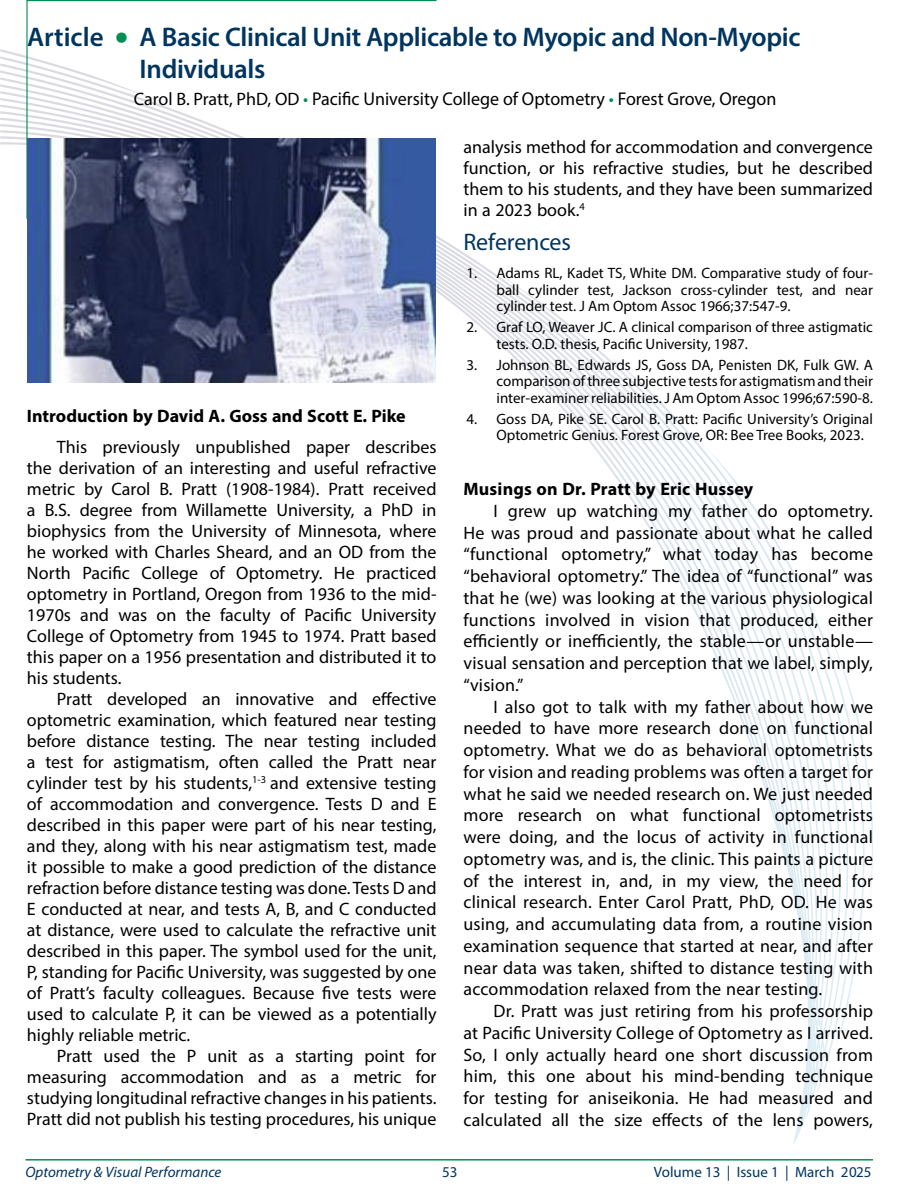
<style>
.page{position:relative;width:900px;height:1200px;background:#fff}
.page>*{position:absolute;margin:0;border:0;box-sizing:border-box;transform-origin:0 0}
.Article_Title{font:600 27px/31.5px "Myriad Pro";letter-spacing:-.01em;color:#00355f}
.Body{font:24px "Myriad Pro";letter-spacing:-.01em;color:#00355f}
.Article_Title-2{font:18.6px "Myriad Pro";color:#000}
.Body-2{font:18px/21px "Myriad Pro";color:#000;text-align:justify}
.Body-3{font:700 18px "Myriad Pro";color:#000}
.t1{font:15px/16.5px "Myriad Pro";color:#000;text-align:justify}
.t2{font:italic 15px "Myriad Pro";color:#00355f}
.t3{font:15px "Myriad Pro";color:#00355f}
.s1{font-size:43.5px;color:#008f51}
.s2{font-size:18px}
.s3{color:#008f51}
</style>
<div class="page">
<hr style="left:26px;top:1159px;width:847px;height:2px;background:#008f51">
<svg style="left:0;top:106px;width:493px;height:277px"></svg>
<svg style="left:493px;top:272px;width:114px;height:193px"></svg>
<svg style="left:0;top:49px;width:26px;height:57px"></svg>
<svg style="left:607px;top:357px;width:99px;height:278px"></svg>
<svg style="left:706px;top:453px;width:109px;height:366px"></svg>
<svg style="left:774px;top:616px;width:99px;height:529px"></svg>
<svg style="left:26px;top:0;width:412px;height:220px"></svg>
<img style="left:28px;top:138px;width:408px;height:244px">
<p class="Article_Title" style="left:140px;top:21px;width:663px;text-indent:-113px">Article <span class="s1">•</span> A Basic Clinical Unit Applicable to Myopic and Non-Myopic<br>Individuals</p>
<p class="Article_Title-2" style="left:134px;top:87px;width:644px"><span class="s2">Carol B. Pratt, PhD, OD</span> <span class="s3">•</span> Pacific University College of Optometry <span class="s3">•</span> Forest Grove, Oregon</p>
<p class="Body-3" style="left:27px;top:404px;width:380px">Introduction by David A. Goss and Scott E. Pike</p>
<p class="Body-2" style="left:27px;top:436px;width:411px;text-indent:30px">This previously unpublished paper describes the derivation of an interesting and useful refractive metric by Carol B. Pratt (1908-1984). Pratt received a B.S. degree from Willamette University, a PhD in biophysics from the University of Minnesota, where he worked with Charles Sheard, and an OD from the North Pacific College of Optometry. He practiced optometry in Portland, Oregon from 1936 to the mid-1970s and was on the faculty of Pacific University College of Optometry from 1945 to 1974. Pratt based this paper on a 1956 presentation and distributed it to his students.</p>
<p class="Body-2" style="left:27px;top:688px;width:411px;text-indent:30px">Pratt developed an innovative and effective optometric examination, which featured near testing before distance testing. The near testing included a test for astigmatism, often called the Pratt near cylinder test by his students,<sup>1-3</sup> and extensive testing of accommodation and convergence. Tests D and E described in this paper were part of his near testing, and they, along with his near astigmatism test, made it possible to make a good prediction of the distance refraction before distance testing was done. Tests D and E conducted at near, and tests A, B, and C conducted at distance, were used to calculate the refractive unit described in this paper. The symbol used for the unit, P, standing for Pacific University, was suggested by one of Pratt’s faculty colleagues. Because five tests were used to calculate P, it can be viewed as a potentially highly reliable metric.</p>
<p class="Body-2" style="left:27px;top:1045px;width:411px;text-indent:30px">Pratt used the P unit as a starting point for measuring accommodation and as a metric for studying longitudinal refractive changes in his patients.<br>Pratt did not publish his testing procedures, his unique</p>
<p class="Body-2" style="left:464px;top:136px;width:411px">analysis method for accommodation and convergence function, or his refractive studies, but he described them to his students, and they have been summarized in a 2023 book.<sup>4</sup></p>
<p class="Body" style="left:464px;top:227px;width:109px">References</p>
<p class="t1" style="left:496px;top:265px;width:378px;text-indent:-30px">1. Adams RL, Kadet TS, White DM. Comparative study of four&shy;ball cylinder test, Jackson cross-cylinder test, and near cylinder test. J Am Optom Assoc 1966;37:547-9.</p>
<p class="t1" style="left:496px;top:319px;width:378px;text-indent:-30px">2. Graf LO, Weaver JC. A clinical comparison of three astigmatic tests. O.D. thesis, Pacific University, 1987.</p>
<p class="t1" style="left:496px;top:356px;width:378px;text-indent:-30px">3. Johnson BL, Edwards JS, Goss DA, Penisten DK, Fulk GW. A comparison of three subjective tests for astigmatism and their inter-examiner reliabilities. J Am Optom Assoc 1996;67:590-8.</p>
<p class="t1" style="left:496px;top:410px;width:378px;text-indent:-30px">4. Goss DA, Pike SE. Carol B. Pratt: Pacific University’s Original<br>Optometric Genius. Forest Grove, OR: Bee Tree Books, 2023.</p>
<p class="Body-3" style="left:464px;top:477px;width:291px">Musings on Dr. Pratt by Eric Hussey</p>
<p class="Body-2" style="left:464px;top:500px;width:411px;line-height:21.8px;text-indent:30px">I grew up watching my father do optometry.<br>He was proud and passionate about what he called “functional optometry,” what today has become “behavioral optometry.” The idea of “functional” was that he (we) was looking at the various physiological functions involved in vision that produced, either efficiently or inefficiently, the stable—or unstable— visual sensation and perception that we label, simply, “vision.”</p>
<p class="Body-2" style="left:464px;top:695px;width:411px;line-height:21.8px;text-indent:30px">I also got to talk with my father about how we needed to have more research done on functional optometry. What we do as behavioral optometrists for vision and reading problems was often a target for what he said we needed research on. We just needed more research on what functional optometrists were doing, and the locus of activity in functional optometry was, and is, the clinic. This paints a picture of the interest in, and, in my view, the need for clinical research. Enter Carol Pratt, PhD, OD. He was using, and accumulating data from, a routine vision examination sequence that started at near, and after near data was taken, shifted to distance testing with accommodation relaxed from the near testing.</p>
<p class="Body-2" style="left:464px;top:1000px;width:411px;line-height:21.8px;text-indent:30px">Dr. Pratt was just retiring from his professorship at Pacific University College of Optometry as I arrived.<br>So, I only actually heard one short discussion from him, this one about his mind-bending technique for testing for aniseikonia. He had measured and calculated all the size effects of the lens powers,</p>
<p class="t2" style="left:26px;top:1162px;width:197px">Optometry &amp; Visual Performance</p>
<p class="t3" style="left:442px;top:1162px;width:17px">53</p>
<p class="t3" style="left:654px;top:1162px;width:219px">Volume 13 | Issue 1 | March 2025</p>
</div>
